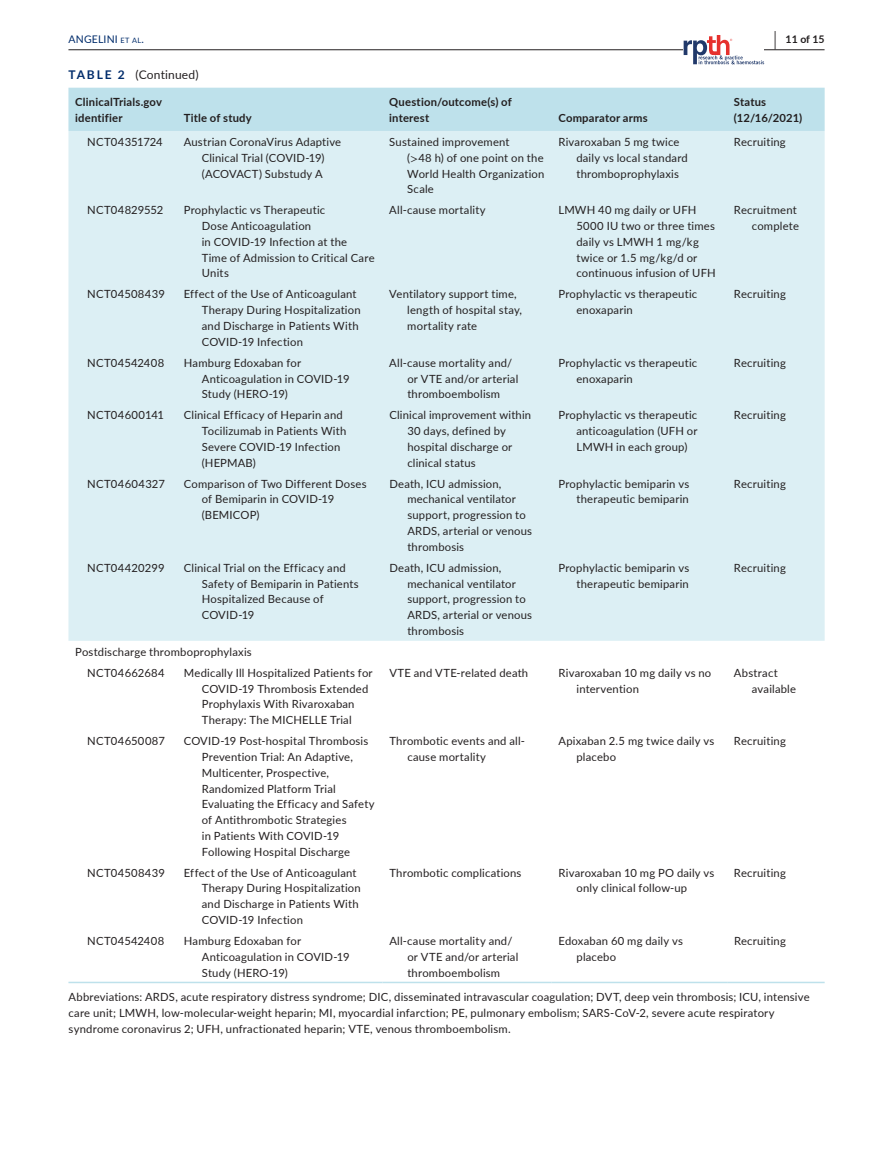
<style>
.page{position:relative;width:893px;height:1174px;background:#fff}
.page>*{position:absolute;margin:0;border:0;box-sizing:border-box;transform-origin:0 0}
.t1{font:12px "Lato";letter-spacing:.015em;color:#231f20}
.t2{font:11.25px/15.8px "Lato";letter-spacing:.015em;color:#231f20}
.t3{font:700 11.25px/15.8px "Lato";letter-spacing:.015em;color:#231f20}
.t4{font:10.5px "Lato";letter-spacing:.02em;color:#002c6b}
.t5{font:700 10.5px "Lato";color:#231f20}
.s1{font-size:7.35px}
.s2{font-size:19.5px}
.s3{font-weight:700;color:#002c6b}
.s4{font-family:"STIX"}
</style>
<div class="page">
<hr style="left:68px;top:49px;width:756px;height:1px;background:#231f20">
<svg style="left:684px;top:35px;width:80px;height:29px"></svg>
<div style="left:68px;top:88px;width:757px;height:43px;background:#bee1eb"></div>
<div style="left:68px;top:131px;width:757px;height:510px;background:#dceff4"></div>
<hr style="left:68px;top:981px;width:109px;height:2px;background:#bee1eb">
<hr style="left:177px;top:981px;width:205px;height:2px;background:#bee1eb">
<hr style="left:382px;top:981px;width:170px;height:2px;background:#bee1eb">
<hr style="left:552px;top:981px;width:175px;height:2px;background:#bee1eb">
<hr style="left:727px;top:981px;width:98px;height:2px;background:#bee1eb">
<p class="t4" style="left:68px;top:31px;width:77px">ANGELINI <span class="s1">et al</span>.</p>
<p class="t5" style="left:774px;top:31px;width:52px"><span class="s2">|</span> 11 of 15</p>
<p class="t1" style="left:68px;top:66px;width:132px"><span class="s3">TABLE 2</span> (Continued)</p>
<p class="t3" style="left:75px;top:93px;width:88px">ClinicalTrials.gov identifier</p>
<p class="t3" style="left:184px;top:109px;width:70px">Title of study</p>
<p class="t3" style="left:389px;top:93px;width:124px">Question/outcome(s) of interest</p>
<p class="t3" style="left:558px;top:109px;width:91px">Comparator arms</p>
<p class="t3" style="left:734px;top:93px;width:70px">Status (12/16/2021)</p>
<p class="t2" style="left:87px;top:134px;width:77px">NCT04351724</p>
<p class="t2" style="left:184px;top:134px;width:159px;text-align:center">Austrian CoronaVirus Adaptive<br>Clinical Trial (COVID-19) (ACOVACT) Substudy A</p>
<p class="t2" style="left:407px;top:134px;width:139px;text-indent:-18px">Sustained improvement<br>(<span class="s4">&gt;</span>48 h) of one point on the<br>World Health Organization<br>Scale</p>
<p class="t2" style="left:576px;top:134px;width:113px;text-indent:-18px">Rivaroxaban 5 mg twice daily vs local standard thromboprophylaxis</p>
<p class="t2" style="left:734px;top:134px;width:53px">Recruiting</p>
<p class="t2" style="left:87px;top:202px;width:78px">NCT04829552</p>
<p class="t2" style="left:202px;top:202px;width:174px;text-indent:-18px">Prophylactic vs Therapeutic<br>Dose Anticoagulation<br>in COVID-19 Infection at the<br>Time of Admission to Critical Care<br>Units</p>
<p class="t2" style="left:389px;top:202px;width:98px">All-cause mortality</p>
<p class="t2" style="left:576px;top:202px;width:141px;text-indent:-18px">LMWH 40 mg daily or UFH<br>5000 IU two or three times daily vs LMWH 1 mg/kg twice or 1.5 mg/kg/d or continuous infusion of UFH</p>
<p class="t2" style="left:734px;top:202px;width:67px;text-align:right">Recruitment complete</p>
<p class="t2" style="left:87px;top:286px;width:79px">NCT04508439</p>
<p class="t2" style="left:202px;top:286px;width:160px;text-indent:-18px">Effect of the Use of Anticoagulant<br>Therapy During Hospitalization and Discharge in Patients With<br>COVID-19 Infection</p>
<p class="t2" style="left:407px;top:286px;width:116px;text-indent:-18px">Ventilatory support time, length of hospital stay, mortality rate</p>
<p class="t2" style="left:576px;top:286px;width:122px;text-indent:-18px">Prophylactic vs therapeutic enoxaparin</p>
<p class="t2" style="left:734px;top:286px;width:53px">Recruiting</p>
<p class="t2" style="left:87px;top:354px;width:78px">NCT04542408</p>
<p class="t2" style="left:202px;top:354px;width:149px;text-indent:-18px">Hamburg Edoxaban for<br>Anticoagulation in COVID-19<br>Study (HERO-19)</p>
<p class="t2" style="left:407px;top:354px;width:113px;text-indent:-18px">All-cause mortality and/ or VTE and/or arterial thromboembolism</p>
<p class="t2" style="left:576px;top:354px;width:122px;text-indent:-18px">Prophylactic vs therapeutic enoxaparin</p>
<p class="t2" style="left:734px;top:354px;width:53px">Recruiting</p>
<p class="t2" style="left:87px;top:407px;width:78px">NCT04600141</p>
<p class="t2" style="left:202px;top:407px;width:146px;text-indent:-18px">Clinical Efficacy of Heparin and<br>Tocilizumab in Patients With<br>Severe COVID-19 Infection (HEPMAB)</p>
<p class="t2" style="left:407px;top:407px;width:125px;text-indent:-18px">Clinical improvement within<br>30 days, defined by hospital discharge or clinical status</p>
<p class="t2" style="left:576px;top:407px;width:123px;text-align:justify;text-indent:-18px">Prophylactic vs therapeutic anticoagulation (UFH or LMWH in each group)</p>
<p class="t2" style="left:734px;top:407px;width:53px">Recruiting</p>
<p class="t2" style="left:87px;top:475px;width:79px">NCT04604327</p>
<p class="t2" style="left:202px;top:475px;width:166px;text-indent:-18px">Comparison of Two Different Doses of Bemiparin in COVID-19 (BEMICOP)</p>
<p class="t2" style="left:407px;top:475px;width:126px;text-indent:-18px">Death, ICU admission, mechanical ventilator support, progression to<br>ARDS, arterial or venous thrombosis</p>
<p class="t2" style="left:558px;top:475px;width:132px;text-align:right">Prophylactic bemiparin vs therapeutic bemiparin</p>
<p class="t2" style="left:734px;top:475px;width:53px">Recruiting</p>
<p class="t2" style="left:87px;top:559px;width:79px">NCT04420299</p>
<p class="t2" style="left:202px;top:559px;width:158px;text-indent:-18px">Clinical Trial on the Efficacy and<br>Safety of Bemiparin in Patients<br>Hospitalized Because of<br>COVID-19</p>
<p class="t2" style="left:407px;top:559px;width:126px;text-indent:-18px">Death, ICU admission, mechanical ventilator support, progression to<br>ARDS, arterial or venous thrombosis</p>
<p class="t2" style="left:558px;top:559px;width:132px;text-align:right">Prophylactic bemiparin vs therapeutic bemiparin</p>
<p class="t2" style="left:734px;top:559px;width:53px">Recruiting</p>
<p class="t2" style="left:87px;top:641px;width:166px;line-height:21px;text-indent:-12px">Postdischarge thromboprophylaxis<br>NCT04662684</p>
<p class="t2" style="left:202px;top:664px;width:172px;text-indent:-18px">Medically Ill Hospitalized Patients for<br>COVID-19 Thrombosis Extended<br>Prophylaxis With Rivaroxaban<br>Therapy: The MICHELLE Trial</p>
<p class="t2" style="left:389px;top:664px;width:140px">VTE and VTE-related death</p>
<p class="t2" style="left:576px;top:664px;width:136px;text-indent:-18px">Rivaroxaban 10 mg daily vs no intervention</p>
<p class="t2" style="left:752px;top:664px;width:46px;text-indent:-18px">Abstract available</p>
<p class="t2" style="left:87px;top:733px;width:79px">NCT04650087</p>
<p class="t2" style="left:202px;top:733px;width:174px;text-indent:-18px">COVID-19 Post-hospital Thrombosis<br>Prevention Trial: An Adaptive,<br>Multicenter, Prospective,<br>Randomized Platform Trial<br>Evaluating the Efficacy and Safety of Antithrombotic Strategies<br>in Patients With COVID-19<br>Following Hospital Discharge</p>
<p class="t2" style="left:407px;top:733px;width:119px;text-indent:-18px">Thrombotic events and all&shy;cause mortality</p>
<p class="t2" style="left:576px;top:733px;width:139px;text-indent:-18px">Apixaban 2.5 mg twice daily vs placebo</p>
<p class="t2" style="left:734px;top:733px;width:53px">Recruiting</p>
<p class="t2" style="left:87px;top:864px;width:79px">NCT04508439</p>
<p class="t2" style="left:202px;top:864px;width:160px;text-indent:-18px">Effect of the Use of Anticoagulant<br>Therapy During Hospitalization and Discharge in Patients With<br>COVID-19 Infection</p>
<p class="t2" style="left:389px;top:864px;width:134px">Thrombotic complications</p>
<p class="t2" style="left:576px;top:864px;width:140px;text-indent:-18px">Rivaroxaban 10 mg PO daily vs only clinical follow-up</p>
<p class="t2" style="left:734px;top:864px;width:53px">Recruiting</p>
<p class="t2" style="left:87px;top:932px;width:78px">NCT04542408</p>
<p class="t2" style="left:202px;top:932px;width:149px;text-indent:-18px">Hamburg Edoxaban for<br>Anticoagulation in COVID-19<br>Study (HERO-19)</p>
<p class="t2" style="left:407px;top:932px;width:113px;text-indent:-18px">All-cause mortality and/ or VTE and/or arterial thromboembolism</p>
<p class="t2" style="left:576px;top:932px;width:108px;text-indent:-18px">Edoxaban 60 mg daily vs placebo</p>
<p class="t2" style="left:734px;top:932px;width:53px">Recruiting</p>
<p class="t2" style="left:69px;top:988px;width:742px">Abbreviations: ARDS, acute respiratory distress syndrome; DIC, disseminated intravascular coagulation; DVT, deep vein thrombosis; ICU, intensive care unit; LMWH, low-molecular-weight heparin; MI, myocardial infarction; PE, pulmonary embolism; SARS-CoV-2, severe acute respiratory syndrome coronavirus 2; UFH, unfractionated heparin; VTE, venous thromboembolism.</p>
</div>
